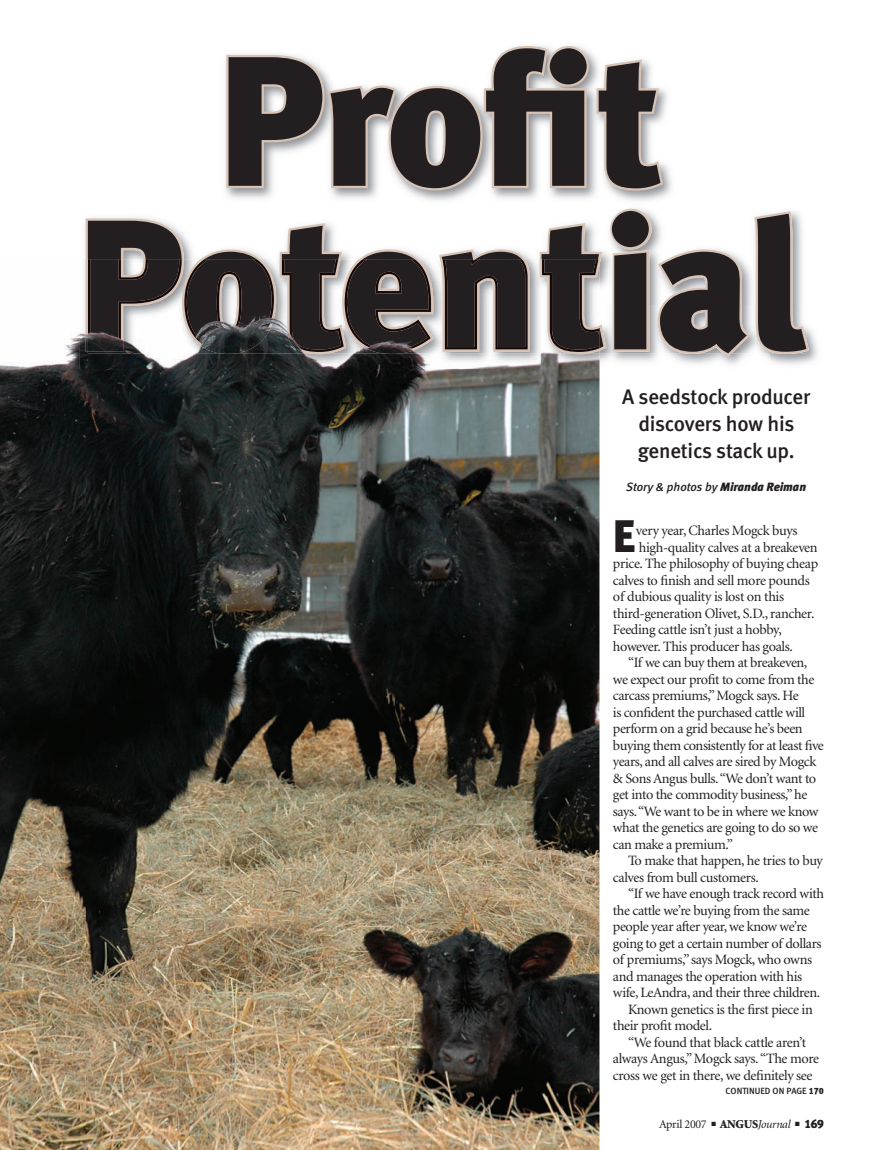
<style>
.page{position:relative;width:878px;height:1150px;background:#fff}
.page>*{position:absolute;margin:0;border:0;box-sizing:border-box;transform-origin:0 0}
.t1{font:184.5px/163.5px "Meta Black LF";letter-spacing:-.01em;color:#231f20;text-align:center}
.t2{font:45.45px "Meta Black LF";color:#231f20}
.t3{font:21px/27px "Meta Medium LF";letter-spacing:-.01em;color:#231f20;text-align:center}
.t4{font:14.25px "Minion";letter-spacing:-.03em;color:#231f20}
.t5{font:italic 12px "Meta Medium LF";color:#231f20}
.t6{font:12px "Minion";letter-spacing:-.025em;color:#231f20}
.t7{font:9px "Meta Medium LF";color:#231f20}
.s1{color:#d6c3b6}
.s2{font-family:"Meta Black LF"}
.s3{font-weight:900}
.s4{font-style:italic}
</style>
<div class="page">
<img style="left:85px;top:45px;width:587px;height:183px">
<img style="left:769px;top:329px;width:49px;height:36px">
<img style="left:85px;top:228px;width:1px;height:31px">
<img style="left:132px;top:356px;width:637px;height:13px">
<svg style="left:86px;top:209px;width:723px;height:147px"></svg>
<img style="left:0;top:333px;width:87px;height:817px">
<img style="left:87px;top:366px;width:512px;height:784px">
<img style="left:80px;top:259px;width:52px;height:110px">
<img style="left:218px;top:353px;width:185px;height:1px">
<svg style="left:566px;top:353px;width:24px;height:1px"></svg>
<img style="left:88px;top:259px;width:511px;height:94px">
<p class="t1" style="left:77px;top:55px;width:727px"><span class="s1">P</span>rofit<br>Potential</p>
<p class="t3" style="left:622px;top:384px;width:189px">A seedstock producer discovers how his genetics stack up.</p>
<p class="t5" style="left:626px;top:482px;width:181px">Story &amp; photos by <span class="s2">Miranda Reiman</span></p>
<p class="t2" style="left:613px;top:518px;width:24px">E</p>
<p class="t4" style="left:636px;top:525px;width:163px">very year, Charles Mogck buys</p>
<p class="t4" style="left:638px;top:541px;width:180px">high-quality calves at a breakeven</p>
<p class="t4" style="left:613px;top:558px;width:207px">price. The philosophy of buying cheap</p>
<p class="t4" style="left:613px;top:574px;width:198px">calves to finish and sell more pounds</p>
<p class="t4" style="left:613px;top:591px;width:173px">of dubious quality is lost on this</p>
<p class="t4" style="left:613px;top:607px;width:203px">third-generation Olivet, S.D., rancher.</p>
<p class="t4" style="left:613px;top:624px;width:170px">Feeding cattle isn’t just a hobby,</p>
<p class="t4" style="left:613px;top:640px;width:181px">however. This producer has goals.</p>
<p class="t4" style="left:628px;top:657px;width:181px">“If we can buy them at breakeven,</p>
<p class="t4" style="left:613px;top:673px;width:203px">we expect our profit to come from the</p>
<p class="t4" style="left:613px;top:690px;width:187px">carcass premiums,” Mogck says. He</p>
<p class="t4" style="left:613px;top:706px;width:194px">is confident the purchased cattle will</p>
<p class="t4" style="left:613px;top:723px;width:191px">perform on a grid because he’s been</p>
<p class="t4" style="left:613px;top:739px;width:212px">buying them consistently for at least five</p>
<p class="t4" style="left:613px;top:756px;width:205px">years, and all calves are sired by Mogck</p>
<p class="t4" style="left:613px;top:772px;width:205px">&amp; Sons Angus bulls. “We don’t want to</p>
<p class="t4" style="left:613px;top:789px;width:196px">get into the commodity business,” he</p>
<p class="t4" style="left:613px;top:805px;width:207px">says. “We want to be in where we know</p>
<p class="t4" style="left:613px;top:822px;width:206px">what the genetics are going to do so we</p>
<p class="t4" style="left:613px;top:838px;width:121px">can make a premium.”</p>
<p class="t4" style="left:628px;top:855px;width:196px">To make that happen, he tries to buy</p>
<p class="t4" style="left:613px;top:871px;width:147px">calves from bull customers.</p>
<p class="t4" style="left:628px;top:888px;width:197px">“If we have enough track record with</p>
<p class="t4" style="left:613px;top:904px;width:198px">the cattle we’re buying from the same</p>
<p class="t4" style="left:613px;top:921px;width:196px">people year after year, we know we’re</p>
<p class="t4" style="left:613px;top:937px;width:210px">going to get a certain number of dollars</p>
<p class="t4" style="left:613px;top:954px;width:201px">of premiums,” says Mogck, who owns</p>
<p class="t4" style="left:613px;top:970px;width:191px">and manages the operation with his</p>
<p class="t4" style="left:613px;top:987px;width:209px">wife, LeAndra, and their three children.</p>
<p class="t4" style="left:628px;top:1003px;width:186px">Known genetics is the first piece in</p>
<p class="t4" style="left:613px;top:1020px;width:101px">their profit model.</p>
<p class="t4" style="left:628px;top:1036px;width:180px">“We found that black cattle aren’t</p>
<p class="t4" style="left:613px;top:1053px;width:208px">always Angus,” Mogck says. “The more</p>
<p class="t4" style="left:613px;top:1069px;width:201px">cross we get in there, we definitely see</p>
<p class="t7" style="left:725px;top:1087px;width:100px">CONTINUED ON PAGE <span class="s2">170</span></p>
<p class="t6" style="left:659px;top:1120px;width:166px">April 2007 ■ <span class="s3">ANGUS</span><span class="s4">Journal</span> ■ <span class="s2">169</span></p>
</div>
